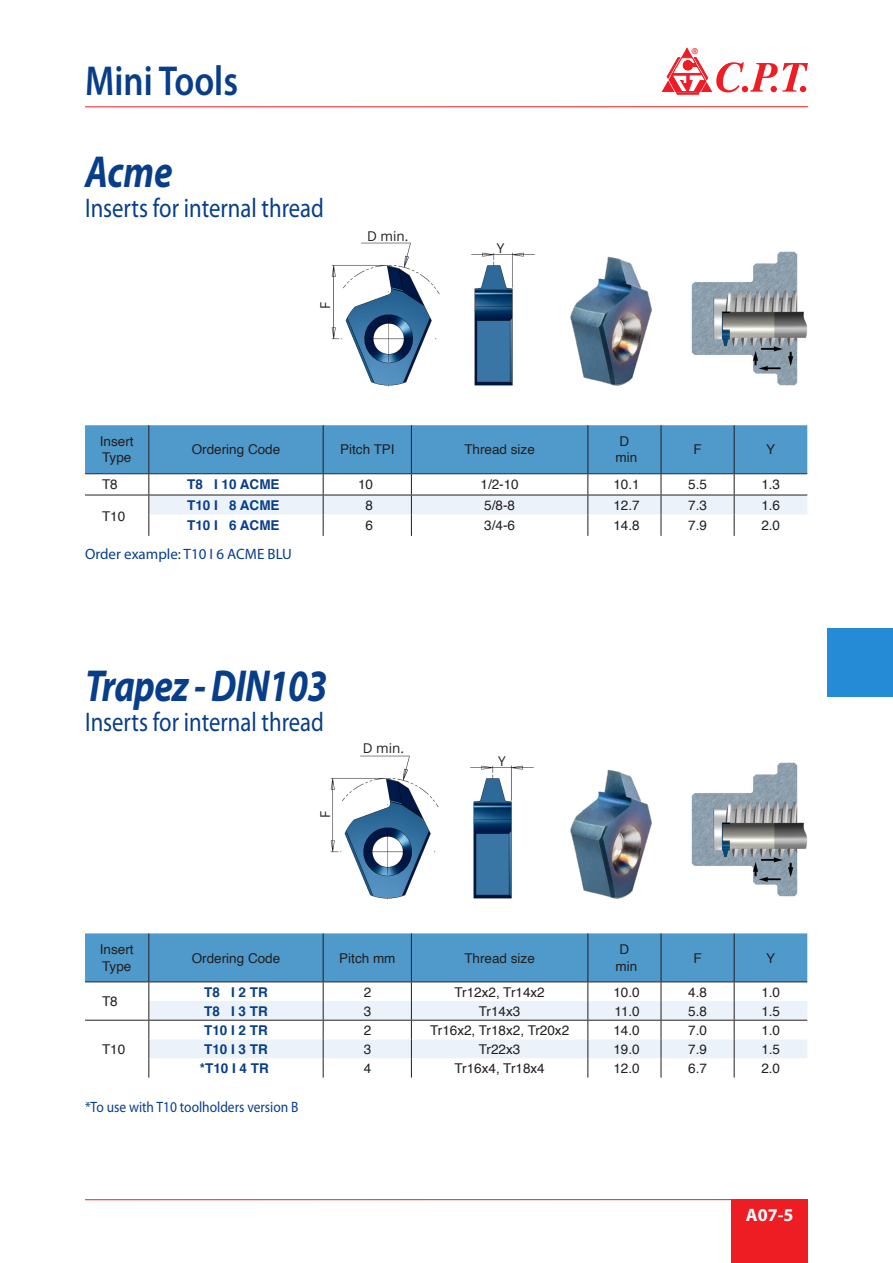
<style>
.page{position:relative;width:893px;height:1263px;background:#fff}
.page>*{position:absolute;margin:0;border:0;box-sizing:border-box;transform-origin:0 0}
.t1{font:italic 700 45px "Myriad Pro";letter-spacing:-.02em;color:#083e89;scale:.82 1}
.t2{font:600 42px "Myriad Pro";color:#083e89;scale:.84 1}
.t3{font:27px "Myriad Pro";color:#083e89;scale:.84 1}
.t4{font:700 18px "Myriad Pro";color:#fff}
.t5{font:15px "Myriad Pro";color:#083e89;scale:.9 1}
.t6{font:15px "Myriad Pro";color:#083e89}
.t7{font:13.5px/16.2px "Helvetica";color:#231f20}
.t8{font:700 13.5px "Helvetica";color:#083e89}
.t9{font:13.5px "Open Sans";color:#231f20}
.t10{font:500 11.25px "Win Soft Pro";color:#ee1d23}
</style>
<div class="page">
<hr style="left:85px;top:106px;width:723px;height:1px;background:#ee1d23">
<div style="left:827px;top:628px;width:66px;height:68px;background:#258bd6"></div>
<div style="left:731px;top:1199px;width:77px;height:64px;background:#ee1d23"></div>
<hr style="left:85px;top:1199px;width:723px;height:1px;background:#ee1d23">
<svg style="left:662px;top:48px;width:146px;height:46px"></svg>
<svg style="left:85px;top:425px;width:722px;height:111px"></svg>
<hr style="left:85px;top:495px;width:64px;height:1px;background:#231f20">
<hr style="left:149px;top:495px;width:174px;height:1px;background:#231f20">
<hr style="left:323px;top:495px;width:88px;height:1px;background:#231f20">
<hr style="left:411px;top:495px;width:177px;height:1px;background:#231f20">
<hr style="left:588px;top:495px;width:73px;height:1px;background:#231f20">
<hr style="left:661px;top:495px;width:73px;height:1px;background:#231f20">
<hr style="left:734px;top:495px;width:73px;height:1px;background:#231f20">
<img style="left:691px;top:251px;width:116px;height:135px">
<img style="left:331px;top:242px;width:204px;height:145px">
<svg style="left:85px;top:933px;width:722px;height:144px"></svg>
<hr style="left:85px;top:1020px;width:64px;height:1px;background:#231f20">
<hr style="left:149px;top:1020px;width:174px;height:1px;background:#231f20">
<hr style="left:323px;top:1020px;width:88px;height:1px;background:#231f20">
<hr style="left:411px;top:1020px;width:177px;height:1px;background:#231f20">
<hr style="left:588px;top:1020px;width:73px;height:1px;background:#231f20">
<hr style="left:661px;top:1020px;width:73px;height:1px;background:#231f20">
<hr style="left:734px;top:1020px;width:73px;height:1px;background:#231f20">
<img style="left:691px;top:762px;width:116px;height:135px">
<div style="left:492px;top:242px;width:18px;height:11px;background:#fff"></div>
<img style="left:330px;top:755px;width:204px;height:145px">
<div style="left:494px;top:755px;width:16px;height:12px;background:#fff"></div>
<div style="left:320px;top:808px;width:11px;height:13px;background:#fff"></div>
<img style="left:570px;top:256px;width:82px;height:130px">
<img style="left:570px;top:769px;width:82px;height:130px">
<h2 class="t2" style="left:85px;top:54px;width:184px">Mini Tools</h2>
<h1 class="t1" style="left:85px;top:142px;width:108px">Acme</h1>
<h3 class="t3" style="left:85px;top:191px;width:286px">Inserts for internal thread</h3>
<p class="t9" style="left:316px;top:309px;width:8px;rotate:-90deg">F</p>
<p class="t9" style="left:367px;top:226px;width:43px">D min.</p>
<p class="t9" style="left:497px;top:238px;width:9px">Y</p>
<p class="t10" style="left:691px;top:46px;width:8px">®</p>
<p class="t7" style="left:100px;top:434px;width:35px">Insert<br>Type</p>
<p class="t7" style="left:192px;top:443px;width:90px">Ordering Code</p>
<p class="t7" style="left:340px;top:443px;width:56px">Pitch TPI</p>
<p class="t7" style="left:464px;top:443px;width:72px">Thread size</p>
<p class="t7" style="left:615px;top:434px;width:23px;text-align:center">D min</p>
<p class="t7" style="left:693px;top:443px;width:10px">F</p>
<p class="t7" style="left:766px;top:443px;width:11px">Y</p>
<p class="t7" style="left:102px;top:478px;width:17px">T8</p>
<p class="t8" style="left:187px;top:479px;width:94px">T8 I 10 ACME</p>
<p class="t7" style="left:358px;top:478px;width:17px">10</p>
<p class="t7" style="left:480px;top:478px;width:40px">1/2-10</p>
<p class="t7" style="left:613px;top:478px;width:28px">10.1</p>
<p class="t7" style="left:688px;top:478px;width:20px">5.5</p>
<p class="t7" style="left:761px;top:478px;width:20px">1.3</p>
<p class="t7" style="left:102px;top:509px;width:25px">T10</p>
<p class="t8" style="left:187px;top:500px;width:94px">T10 I 8 ACME</p>
<p class="t7" style="left:366px;top:498px;width:9px">8</p>
<p class="t7" style="left:484px;top:498px;width:32px">5/8-8</p>
<p class="t7" style="left:613px;top:498px;width:28px">12.7</p>
<p class="t7" style="left:688px;top:498px;width:20px">7.3</p>
<p class="t7" style="left:761px;top:498px;width:20px">1.6</p>
<p class="t8" style="left:187px;top:520px;width:94px">T10 I 6 ACME</p>
<p class="t7" style="left:366px;top:519px;width:9px">6</p>
<p class="t7" style="left:484px;top:519px;width:32px">3/4-6</p>
<p class="t7" style="left:613px;top:519px;width:28px">14.8</p>
<p class="t7" style="left:688px;top:519px;width:20px">7.9</p>
<p class="t7" style="left:761px;top:519px;width:20px">2.0</p>
<p class="t6" style="left:85px;top:545px;width:208px">Order example: T10 I 6 ACME BLU</p>
<h1 class="t1" style="left:85px;top:657px;width:297px">Trapez - DIN103</h1>
<h3 class="t3" style="left:85px;top:705px;width:286px">Inserts for internal thread</h3>
<p class="t9" style="left:316px;top:818px;width:8px;rotate:-90deg">F</p>
<p class="t9" style="left:363px;top:738px;width:43px">D min.</p>
<p class="t9" style="left:498px;top:751px;width:9px">Y</p>
<p class="t7" style="left:100px;top:943px;width:35px">Insert<br>Type</p>
<p class="t7" style="left:192px;top:951px;width:90px">Ordering Code</p>
<p class="t7" style="left:339px;top:951px;width:58px">Pitch mm</p>
<p class="t7" style="left:464px;top:951px;width:72px">Thread size</p>
<p class="t7" style="left:615px;top:943px;width:23px;text-align:center">D min</p>
<p class="t7" style="left:693px;top:951px;width:10px">F</p>
<p class="t7" style="left:766px;top:951px;width:11px">Y</p>
<p class="t7" style="left:102px;top:994px;width:17px">T8</p>
<p class="t8" style="left:204px;top:986px;width:65px">T8 I 2 TR</p>
<p class="t7" style="left:364px;top:985px;width:9px">2</p>
<p class="t7" style="left:454px;top:985px;width:92px">Tr12x2, Tr14x2</p>
<p class="t7" style="left:613px;top:985px;width:28px">10.0</p>
<p class="t7" style="left:688px;top:985px;width:20px">4.8</p>
<p class="t7" style="left:761px;top:985px;width:20px">1.0</p>
<p class="t8" style="left:204px;top:1005px;width:65px">T8 I 3 TR</p>
<p class="t7" style="left:364px;top:1004px;width:9px">3</p>
<p class="t7" style="left:479px;top:1004px;width:43px">Tr14x3</p>
<p class="t7" style="left:614px;top:1004px;width:27px">11.0</p>
<p class="t7" style="left:688px;top:1004px;width:20px">5.8</p>
<p class="t7" style="left:761px;top:1004px;width:20px">1.5</p>
<p class="t8" style="left:204px;top:1024px;width:65px">T10 I 2 TR</p>
<p class="t7" style="left:364px;top:1023px;width:9px">2</p>
<p class="t7" style="left:430px;top:1023px;width:141px">Tr16x2, Tr18x2, Tr20x2</p>
<p class="t7" style="left:613px;top:1023px;width:28px">14.0</p>
<p class="t7" style="left:688px;top:1023px;width:20px">7.0</p>
<p class="t7" style="left:761px;top:1023px;width:20px">1.0</p>
<p class="t8" style="left:204px;top:1043px;width:65px">T10 I 3 TR</p>
<p class="t7" style="left:364px;top:1042px;width:9px">3</p>
<p class="t7" style="left:479px;top:1042px;width:43px">Tr22x3</p>
<p class="t7" style="left:613px;top:1042px;width:28px">19.0</p>
<p class="t7" style="left:688px;top:1042px;width:20px">7.9</p>
<p class="t7" style="left:761px;top:1042px;width:20px">1.5</p>
<p class="t8" style="left:200px;top:1063px;width:71px">*T10 I 4 TR</p>
<p class="t7" style="left:364px;top:1061px;width:9px">4</p>
<p class="t7" style="left:454px;top:1061px;width:92px">Tr16x4, Tr18x4</p>
<p class="t7" style="left:613px;top:1061px;width:28px">12.0</p>
<p class="t7" style="left:688px;top:1061px;width:20px">6.7</p>
<p class="t7" style="left:761px;top:1061px;width:20px">2.0</p>
<p class="t5" style="left:85px;top:1097px;width:239px">*To use with T10 toolholders version B</p>
<p class="t7" style="left:102px;top:1042px;width:25px">T10</p>
<h3 class="t4" style="left:746px;top:1203px;width:49px">A07-5</h3>
</div>
